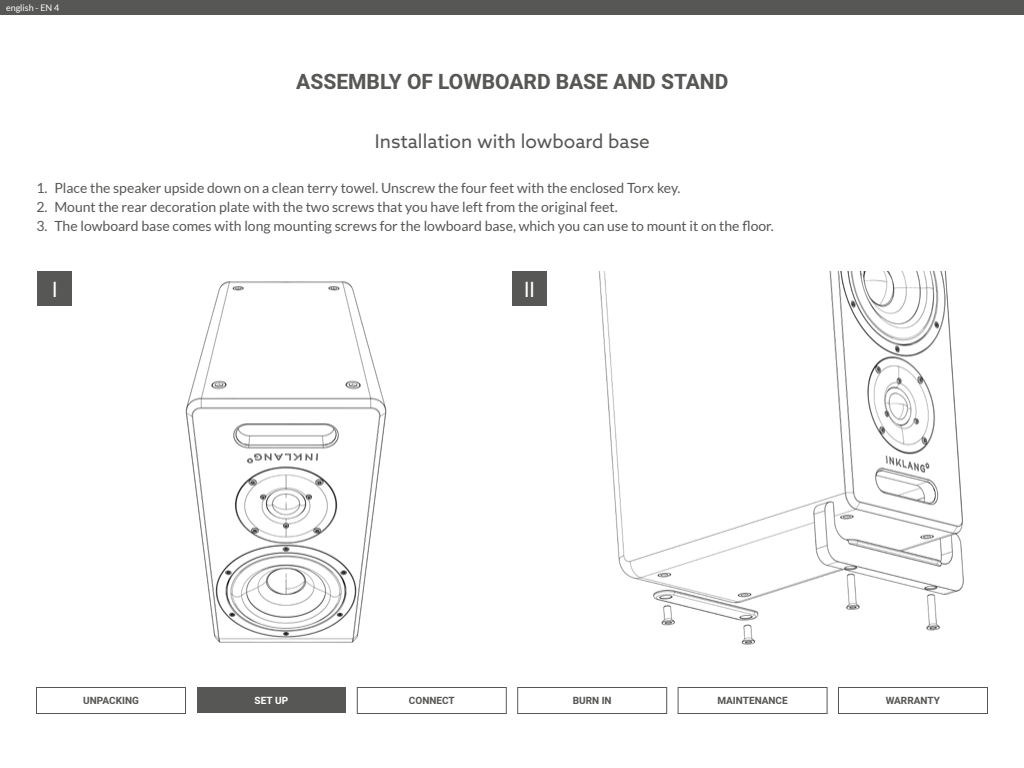
<style>
.page{position:relative;width:1024px;height:768px;background:#fff}
.page>*{position:absolute;margin:0;border:0;box-sizing:border-box;transform-origin:0 0}
.t1{font:700 21px "Heebo";color:#575756}
.t2{font:21px "Azo Web";color:#fff}
.t3{font:19px "Azo Web";color:#575756}
.t4{font:14px "Lato";color:#575756}
.t5{font:700 10px "Heebo";color:#575756}
.t6{font:700 10px "Heebo";color:#fff}
.t7{font:9px "Lato";color:#fff}
</style>
<div class="page">
<div style="left:37px;top:271px;width:35px;height:35px;background:#575756"></div>
<div style="left:512px;top:271px;width:35px;height:35px;background:#575756"></div>
<div style="left:197px;top:688px;width:149px;height:26px;background:#575756"></div>
<div style="left:357px;top:687px;width:150px;height:27px;border:1px solid #575756"></div>
<div style="left:517px;top:687px;width:150px;height:27px;border:1px solid #575756"></div>
<div style="left:678px;top:687px;width:150px;height:27px;border:1px solid #575756"></div>
<div style="left:838px;top:687px;width:150px;height:27px;border:1px solid #575756"></div>
<div style="left:36px;top:687px;width:150px;height:27px;border:1px solid #575756"></div>
<img style="left:185px;top:281px;width:202px;height:362px">
<img style="left:598px;top:271px;width:366px;height:374px">
<div style="left:0;top:0;width:1024px;height:15px;background:#575756"></div>
<p class="t7" style="left:6px;top:3px;width:55px">english - EN 4</p>
<h1 class="t1" style="left:296px;top:67px;width:434px">ASSEMBLY OF LOWBOARD BASE AND STAND</h1>
<h2 class="t3" style="left:375px;top:129px;width:276px">Installation with lowboard base</h2>
<p class="t4" style="left:36px;top:180px;width:645px">1. Place the speaker upside down on a clean terry towel. Unscrew the four feet with the enclosed Torx key.</p>
<p class="t4" style="left:36px;top:199px;width:583px">2. Mount the rear decoration plate with the two screws that you have left from the original feet.</p>
<p class="t4" style="left:36px;top:218px;width:739px">3. The lowboard base comes with long mounting screws for the lowboard base, which you can use to mount it on the floor.</p>
<h1 class="t2" style="left:52px;top:276px;width:7px">I</h1>
<h1 class="t2" style="left:524px;top:276px;width:12px">II</h1>
<p class="t5" style="left:83px;top:694px;width:57px">UNPACKING</p>
<p class="t6" style="left:255px;top:694px;width:35px">SET UP</p>
<p class="t5" style="left:409px;top:694px;width:47px">CONNECT</p>
<p class="t5" style="left:573px;top:694px;width:40px">BURN IN</p>
<p class="t5" style="left:717px;top:694px;width:72px">MAINTENANCE</p>
<p class="t5" style="left:886px;top:694px;width:56px">WARRANTY</p>
</div>
